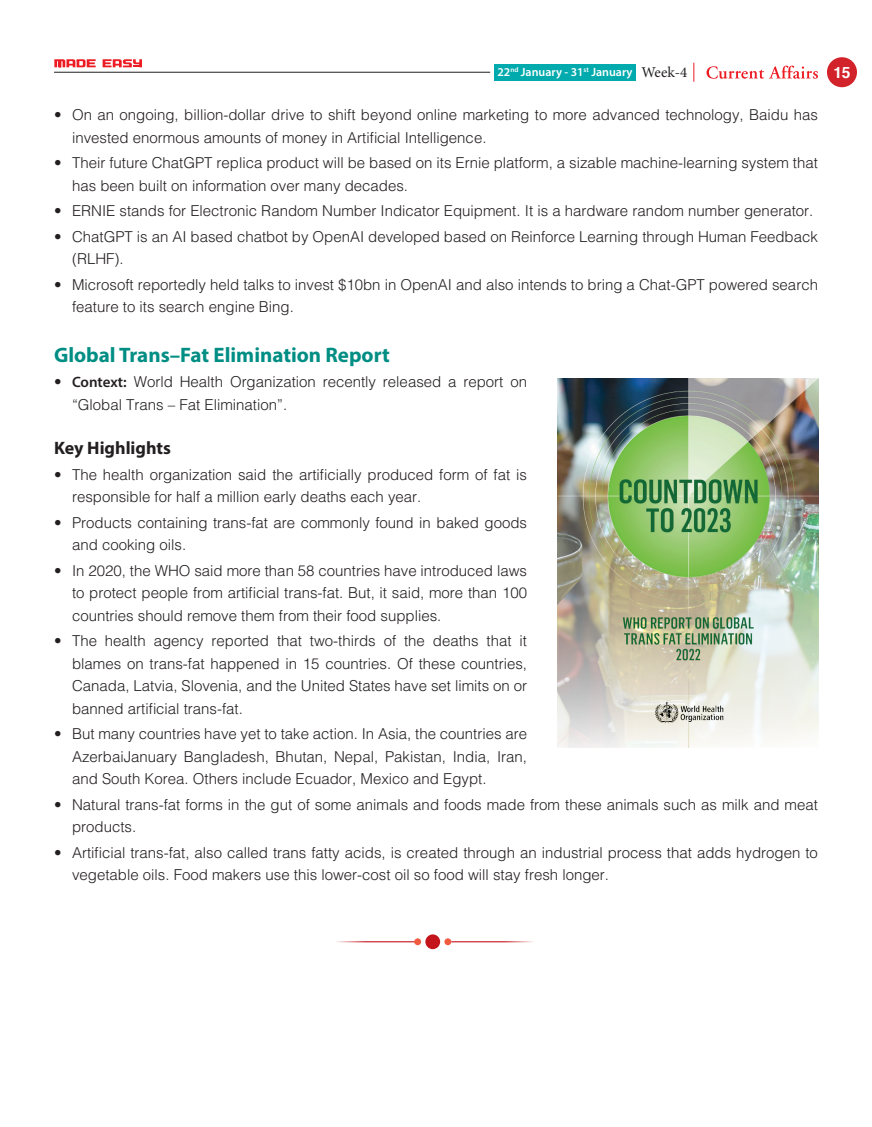
<style>
.page{position:relative;width:872px;height:1127px;background:#fff}
.page>*{position:absolute;margin:0;border:0;box-sizing:border-box;transform-origin:0 0}
.Head_1{font:700 21px "Myriad Pro";color:#008e84}
.Head_2{font:700 18px "Myriad Pro";color:#231f20}
.t1{font:700 15.6px "Helvetica";color:#fff}
.Bullet_1{font:300 15px/22.5px "Helvetica";color:#231f20}
.t2{font:15px "Minion Pro";color:#231f20}
.t3{font:600 12px "Myriad Pro";color:#fff}
.s1{font-family:"Myriad Pro";font-weight:600}
</style>
<div class="page">
<div style="left:827px;top:57px;width:30px;height:30px;background:#d2232a;border-radius:50%"></div>
<svg style="left:54px;top:59px;width:42px;height:8px"></svg>
<svg style="left:103px;top:59px;width:39px;height:8px"></svg>
<hr style="left:54px;top:72px;width:436px;height:1px;background:#231f20">
<svg style="left:706px;top:66px;width:112px;height:13px"></svg>
<svg style="left:693px;top:63px;width:1px;height:19px"></svg>
<div style="left:494px;top:64px;width:141px;height:16px;background:#00aaad"></div>
<img style="left:557px;top:378px;width:261px;height:369px">
<hr style="left:329px;top:941px;width:89px;height:1px;background:#c4151c">
<div style="left:444px;top:938px;width:7px;height:7px;background:#f15b40;border-radius:50%"></div>
<div style="left:414px;top:938px;width:7px;height:7px;background:#f15b40;border-radius:50%"></div>
<div style="left:425px;top:934px;width:15px;height:15px;background:#c4151c;border-radius:50%"></div>
<hr style="left:451px;top:941px;width:89px;height:1px;background:#c4151c">
<p class="t3" style="left:497px;top:65px;width:137px">22<sup>nd</sup> January - 31<sup>st</sup> January</p>
<p class="t2" style="left:641px;top:62px;width:47px">Week-4</p>
<p class="t1" style="left:833px;top:60px;width:19px">15</p>
<p class="Bullet_1" style="left:72px;top:103px;width:747px;text-indent:-18px">• On an ongoing, billion-dollar drive to shift beyond online marketing to more advanced technology, Baidu has invested enormous amounts of money in Artificial Intelligence.</p>
<p class="Bullet_1" style="left:72px;top:151px;width:747px;text-indent:-18px">• Their future ChatGPT replica product will be based on its Ernie platform, a sizable machine-learning system that has been built on information over many decades.</p>
<p class="Bullet_1" style="left:54px;top:199px;width:761px">• ERNIE stands for Electronic Random Number Indicator Equipment. It is a hardware random number generator.</p>
<p class="Bullet_1" style="left:72px;top:224px;width:747px;text-indent:-18px">• ChatGPT is an AI based chatbot by OpenAI developed based on Reinforce Learning through Human Feedback (RLHF).</p>
<p class="Bullet_1" style="left:72px;top:272px;width:747px;text-indent:-18px">• Microsoft reportedly held talks to invest $10bn in OpenAI and also intends to bring a Chat-GPT powered search feature to its search engine Bing.</p>
<p class="Head_1" style="left:54px;top:341px;width:337px">Global Trans–Fat Elimination Report</p>
<p class="Bullet_1" style="left:72px;top:370px;width:456px;text-indent:-18px">• <span class="s1">Context:</span> World Health Organization recently released a report on “Global Trans – Fat Elimination”.</p>
<p class="Head_2" style="left:54px;top:436px;width:118px">Key Highlights</p>
<p class="Bullet_1" style="left:72px;top:463px;width:456px;text-indent:-18px">• The health organization said the artificially produced form of fat is responsible for half a million early deaths each year.</p>
<p class="Bullet_1" style="left:72px;top:511px;width:456px;text-indent:-18px">• Products containing trans-fat are commonly found in baked goods and cooking oils.</p>
<p class="Bullet_1" style="left:72px;top:559px;width:456px;text-align:justify;text-indent:-18px">• In 2020, the WHO said more than 58 countries have introduced laws to protect people from artificial trans-fat. But, it said, more than 100 countries should remove them from their food supplies.</p>
<p class="Bullet_1" style="left:72px;top:629px;width:456px;text-align:justify;text-indent:-18px">• The health agency reported that two-thirds of the deaths that it blames on trans-fat happened in 15 countries. Of these countries, Canada, Latvia, Slovenia, and the United States have set limits on or banned artificial trans-fat.</p>
<p class="Bullet_1" style="left:72px;top:722px;width:456px;text-align:justify;text-indent:-18px">• But many countries have yet to take action. In Asia, the countries are AzerbaiJanuary Bangladesh, Bhutan, Nepal, Pakistan, India, Iran, and South Korea. Others include Ecuador, Mexico and Egypt.</p>
<p class="Bullet_1" style="left:72px;top:793px;width:747px;text-indent:-18px">• Natural trans-fat forms in the gut of some animals and foods made from these animals such as milk and meat products.</p>
<p class="Bullet_1" style="left:72px;top:841px;width:747px;text-indent:-18px">• Artificial trans-fat, also called trans fatty acids, is created through an industrial process that adds hydrogen to vegetable oils. Food makers use this lower-cost oil so food will stay fresh longer.</p>
</div>
